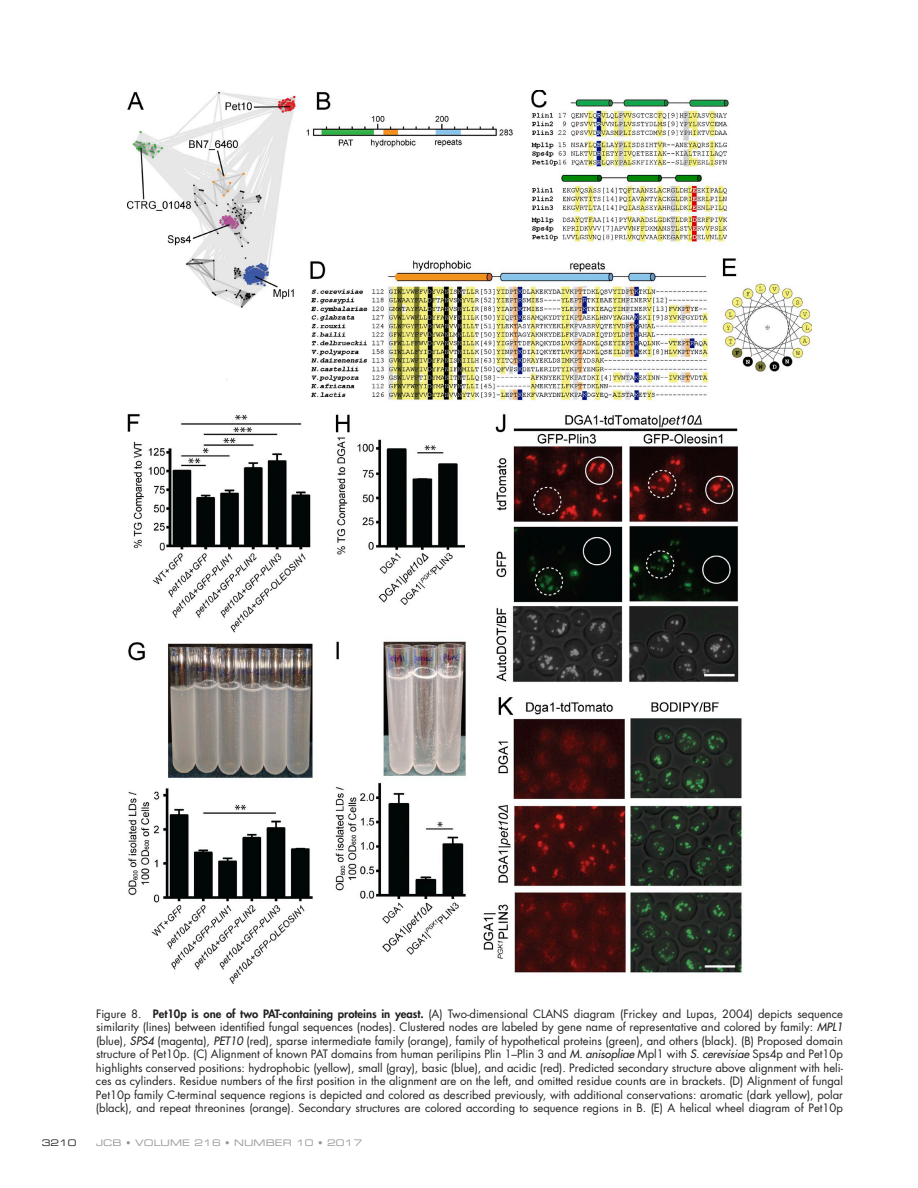
<style>
.page{position:relative;width:918px;height:1188px;background:#fff}
.page>*{position:absolute;margin:0;border:0;box-sizing:border-box;transform-origin:0 0}
.t1{font:11.25px/13.5px "Futura Std";color:#231f20;text-align:justify}
.t2{font:9px "Eurostile LT Std Ex 2";letter-spacing:.01em;color:#949698}
.t3{font:9px "Eurostile LT Std Ex 2";color:#231f20}
.s1{font-weight:800}
.s2{font-weight:500;font-style:italic}
</style>
<div class="page">
<img style="left:128px;top:90px;width:684px;height:894px">
<p class="t1" style="left:96px;top:1007px;width:749px">Figure 8. <span class="s1">Pet10p is one of two PAT-containing proteins in yeast.</span> (A) Two-dimensional CLANS diagram (Frickey and Lupas, 2004) depicts sequence similarity (lines) between identified fungal sequences (nodes). Clustered nodes are labeled by gene name of representative and colored by family: <span class="s2">MPL1 </span>(blue), <span class="s2">SPS4</span> (magenta), <span class="s2">PET10</span> (red), sparse intermediate family (orange), family of hypothetical proteins (green), and others (black). (B) Proposed domain structure of Pet10p. (C) Alignment of known PAT domains from human perilipins Plin 1–Plin 3 and <span class="s2">M. anisopliae</span> Mpl1 with <span class="s2">S. cerevisiae</span> Sps4p and Pet10p highlights conserved positions: hydrophobic (yellow), small (gray), basic (blue), and acidic (red). Predicted secondary structure above alignment with heli&shy;ces as cylinders. Residue numbers of the first position in the alignment are on the left, and omitted residue counts are in brackets. (D) Alignment of fungal Pet10p family C-terminal sequence regions is depicted and colored as described previously, with additional conservations: aromatic (dark yellow), polar (black), and repeat threonines (orange). Secondary structures are colored according to sequence regions in B. (E) A helical wheel diagram of Pet10p</p>
<p class="t3" style="left:42px;top:1136px;width:36px">3210</p>
<p class="t2" style="left:96px;top:1136px;width:268px">JCB • VOLUME 216 • NUMBER 10 • 2017</p>
</div>
